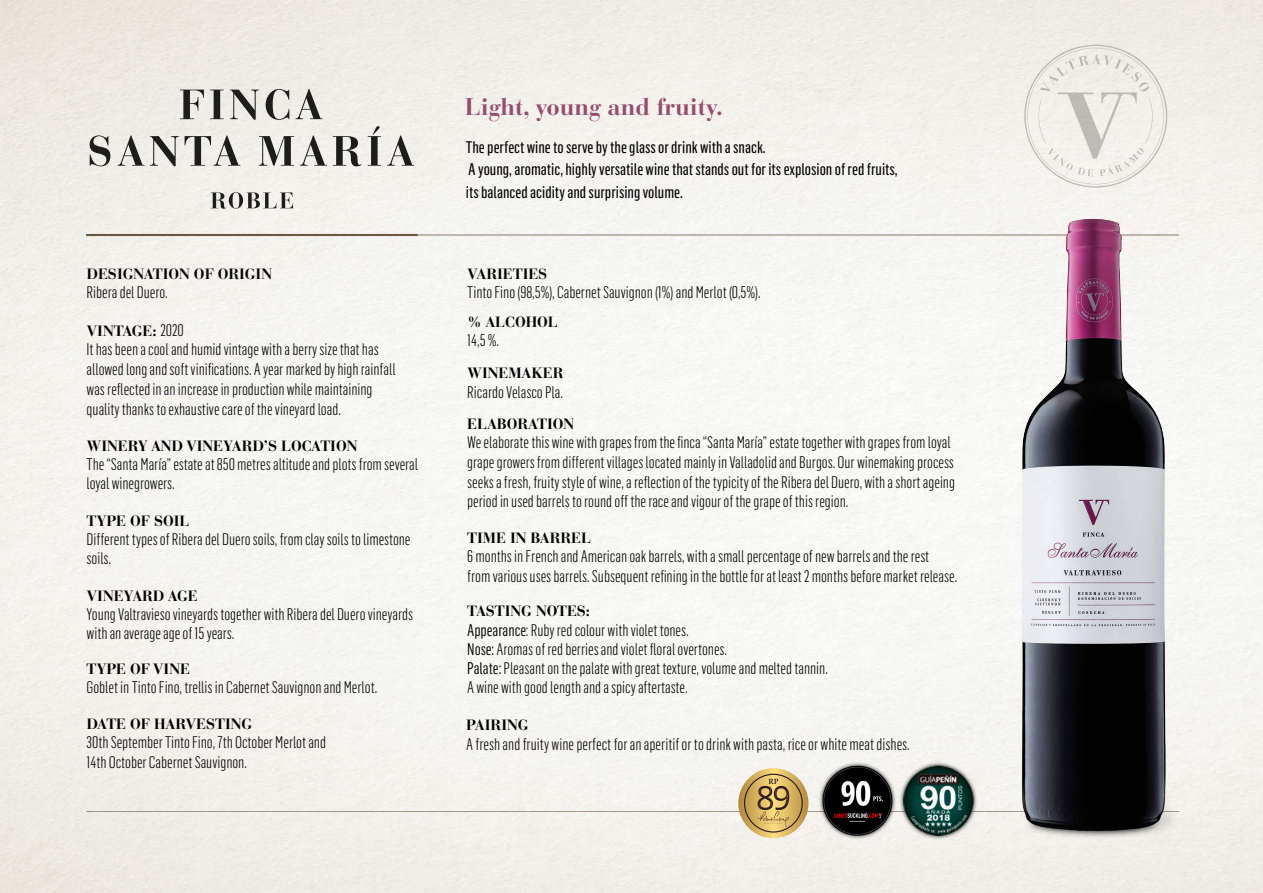
<style>
.page{position:relative;width:1263px;height:893px;background:#fff}
.page>*{position:absolute;margin:0;border:0;box-sizing:border-box;transform-origin:0 0}
.t1{font:700 24px "Bauer Bodoni Std";letter-spacing:-.005em;color:#944e70}
.t2{font:300 16.5px/19.8px "Flama Condensed";color:#010000}
.t3{font:16.5px/22.5px "Flama Condensed Basic";color:#010000}
.t4{font:300 16.5px "Flama Condensed";color:#000}
.t5{font:700 14.85px "Bauer Bodoni Std";color:#010000}
.t6{font:700 14.85px "Bauer Bodoni Std";color:#000}
.s1{font-family:"Flama Condensed";font-weight:300;font-size:16.5px}
.s2{font-weight:400}
</style>
<div class="page">
<img style="left:0;top:0;width:1263px;height:893px">
<hr style="left:86px;top:235px;width:1093px;height:1px;background:#8e7d6b">
<hr style="left:86px;top:234px;width:332px;height:2px;background:#8e7d6b">
<hr style="left:86px;top:811px;width:1093px;height:1px;background:#8e7d6b">
<svg style="left:1024px;top:45px;width:143px;height:143px;background:#ebe9e3"></svg>
<img style="left:899px;top:759px;width:80px;height:85px">
<img style="left:814px;top:759px;width:85px;height:85px">
<img style="left:999px;top:205px;width:190px;height:638px">
<svg style="left:180px;top:90px;width:24px;height:29px"></svg>
<svg style="left:210px;top:90px;width:14px;height:29px"></svg>
<svg style="left:230px;top:90px;width:29px;height:30px"></svg>
<svg style="left:266px;top:89px;width:23px;height:31px"></svg>
<svg style="left:295px;top:89px;width:28px;height:30px"></svg>
<svg style="left:90px;top:135px;width:20px;height:31px"></svg>
<svg style="left:117px;top:135px;width:62px;height:31px;background:#b8b6b1"></svg>
<svg style="left:185px;top:135px;width:55px;height:31px;background:#b6b4af"></svg>
<svg style="left:259px;top:136px;width:35px;height:30px"></svg>
<svg style="left:300px;top:135px;width:27px;height:31px"></svg>
<svg style="left:333px;top:136px;width:29px;height:30px"></svg>
<svg style="left:368px;top:126px;width:13px;height:40px"></svg>
<svg style="left:387px;top:135px;width:27px;height:31px"></svg>
<svg style="left:211px;top:192px;width:82px;height:17px"></svg>
<svg style="left:738px;top:768px;width:70px;height:70px"></svg>
<svg style="left:744px;top:774px;width:59px;height:59px;background:#c1a260"></svg>
<p class="t5" style="left:87px;top:265px;width:187px">DESIGNATION OF ORIGIN</p>
<p class="t2" style="left:87px;top:282px;width:83px">Riberadel Duero.</p>
<p class="t5" style="left:87px;top:322px;width:99px">VINTAGE: <span class="s1">2020</span></p>
<p class="t2" style="left:87px;top:339px;width:311px">It has been a cool and humid vintage with a berry size that has allowed long and soft vinifications. A year marked by high rainfall was reflected in an increase in production while maintaining quality thanks to exhaustive care of the vineyard load.</p>
<p class="t5" style="left:87px;top:437px;width:272px">WINERY AND VINEYARD’S LOCATION</p>
<p class="t2" style="left:87px;top:453px;width:333px">The“Santa María” estate at850metres altitude and plots fromseveral loyal winegrowers.</p>
<p class="t5" style="left:87px;top:511px;width:104px">TYPE OF SOIL</p>
<p class="t2" style="left:87px;top:528px;width:325px">Different types of Riberadel Duerosoils, fromclay soils tolimestone soils.</p>
<p class="t5" style="left:87px;top:586px;width:113px">VINEYARD AGE</p>
<p class="t2" style="left:87px;top:603px;width:328px">YoungValtravieso vineyardstogether with Riberadel Duerovineyards with anaverageage of 15years.</p>
<p class="t5" style="left:87px;top:659px;width:105px">TYPE OF VINE</p>
<p class="t2" style="left:87px;top:676px;width:292px">Goblet in Tinto Fino, trellisin Cabernet Sauvignon and Merlot.</p>
<p class="t5" style="left:87px;top:715px;width:167px">DATE OF HARVESTING</p>
<p class="t2" style="left:87px;top:732px;width:241px">30th September Tinto Fino, 7th October Merlot and<br>14th October Cabernet Sauvignon.</p>
<h1 class="t1" style="left:465px;top:92px;width:260px">Light, young and fruity.</h1>
<p class="t3" style="left:466px;top:135px;width:433px">The perfect wine to serve by the glass or drink with a snack.<br>A young, aromatic, highly versatile wine that stands out for its explosion of red fruits, its balanced acidity and surprising volume.</p>
<p class="t5" style="left:467px;top:265px;width:82px">VARIETIES</p>
<p class="t2" style="left:467px;top:282px;width:295px">Tinto Fino (98,5%), Cabernet Sauvignon (1%) and Merlot (0,5%).</p>
<p class="t5" style="left:467px;top:312px;width:92px">% ALCOHOL</p>
<p class="t2" style="left:467px;top:330px;width:33px">14,5 %.</p>
<p class="t5" style="left:467px;top:364px;width:98px">WINEMAKER</p>
<p class="t2" style="left:467px;top:382px;width:97px">RicardoVelascoPla.</p>
<p class="t5" style="left:467px;top:415px;width:108px">ELABORATION</p>
<p class="t2" style="left:467px;top:432px;width:489px">Weelaboratethis wine with grapes fromthe finca “Santa María” estatetogether with grapes fromloyal grapegrowersfromdifferent villageslocatedmainly inValladolid and Burgos. Our winemakingprocess seeks a fresh, fruitystyle of wine, a reflection of thetypicity of the Riberadel Duero, witha shortageing periodin usedbarrelstoroundoff the race andvigourof thegrape of thisregion.</p>
<p class="t5" style="left:467px;top:529px;width:125px">TIME IN BARREL</p>
<p class="t2" style="left:467px;top:546px;width:491px">6 months in French and American oak barrels, with a small percentage of new barrels and the rest<br>from various uses barrels. Subsequent refining in the bottle for at least 2 months before market release.</p>
<p class="t5" style="left:467px;top:602px;width:124px">TASTING NOTES:</p>
<p class="t2" style="left:467px;top:620px;width:362px;line-height:19px"><span class="s2">Appearance</span>: Rubyred colour with violet tones.<br><span class="s2">Nose:</span> Aromasof redberries andviolet floralovertones.<br><span class="s2">Palate:</span>Pleasanton thepalate with great texture, volume and meltedtannin.<br>A wine with good lengthanda spicyaftertaste.</p>
<p class="t6" style="left:466px;top:716px;width:64px">PAIRING</p>
<p class="t4" style="left:466px;top:734px;width:445px">A fresh and fruity wine perfect for an aperitif or to drink with pasta, rice or white meat dishes.</p>
</div>
